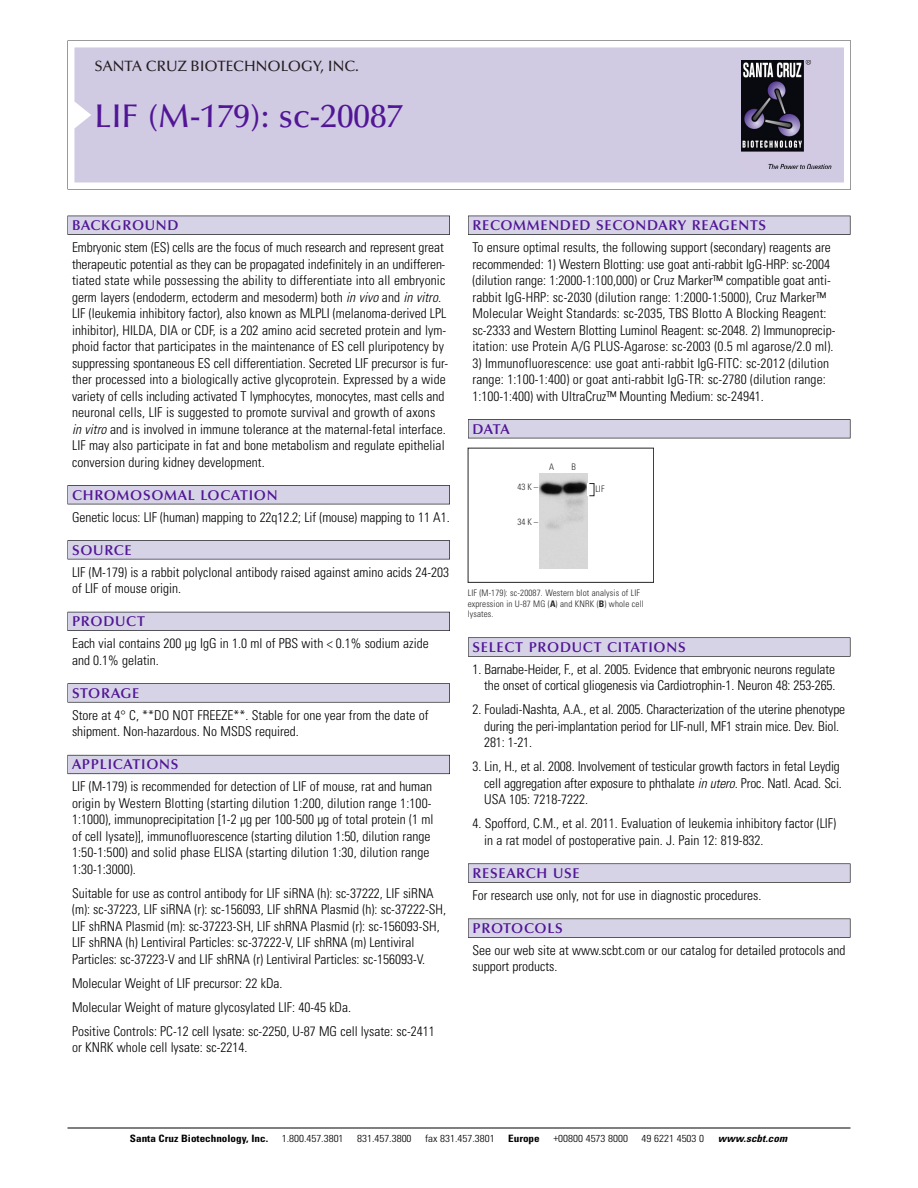
<style>
.page{position:relative;width:918px;height:1188px;background:#fff}
.page>*{position:absolute;margin:0;border:0;box-sizing:border-box;transform-origin:0 0}
.t1{font:500 33px "Optima";color:#511695}
.t2{font:500 15px "Optima";color:#231f20}
.t3{font:600 14.25px "Optima";letter-spacing:.05em;color:#511695}
.t4{font:300 condensed 13.5px/16.5px "Univers";color:#000}
.t5{font:300 condensed 10.2px "Univers";color:#000;scale:1.1 1}
.t6{font:700 condensed 10.2px "Univers";color:#000;scale:1.1 1}
.t7{font:italic 700 condensed 10.2px "Univers";letter-spacing:.005em;color:#000;scale:1.1 1}
.t8{font:9px/10.5px "Univers Condensed Light+KHAKDP";letter-spacing:.015em;color:#272627}
.s1{font-style:italic}
.s2{font-family:"Univers Condensed Bold+KJKVJS"}
</style>
<div class="page">
<svg style="left:68px;top:40px;width:783px;height:149px"></svg>
<div style="left:74px;top:47px;width:770px;height:135px;background:#d1cae3"></div>
<img style="left:741px;top:60px;width:90px;height:108px">
<div style="left:68px;top:216px;width:382px;height:19px;background:#525155"></div>
<div style="left:68px;top:216px;width:381px;height:18px;background:#d7d3e7"></div>
<div style="left:68px;top:485px;width:382px;height:19px;background:#525155"></div>
<div style="left:68px;top:486px;width:381px;height:18px;background:#d7d3e7"></div>
<div style="left:68px;top:540px;width:382px;height:19px;background:#545357"></div>
<div style="left:68px;top:541px;width:381px;height:18px;background:#d7d3e7"></div>
<div style="left:68px;top:612px;width:382px;height:19px;background:#54535a"></div>
<div style="left:68px;top:612px;width:381px;height:18px;background:#d7d3e7"></div>
<svg style="left:68px;top:683px;width:382px;height:20px"></svg>
<div style="left:68px;top:684px;width:381px;height:18px;background:#d7d3e7"></div>
<div style="left:68px;top:755px;width:382px;height:19px;background:#66646e"></div>
<div style="left:68px;top:755px;width:381px;height:18px;background:#d7d3e7"></div>
<div style="left:468px;top:216px;width:382px;height:19px;background:#525155"></div>
<div style="left:468px;top:216px;width:382px;height:18px;background:#d7d3e7"></div>
<div style="left:468px;top:419px;width:382px;height:19px;background:#525155"></div>
<div style="left:468px;top:420px;width:382px;height:18px;background:#d7d3e7"></div>
<div style="left:468px;top:637px;width:382px;height:20px;background:#666"></div>
<div style="left:468px;top:638px;width:382px;height:18px;background:#d7d3e7"></div>
<svg style="left:468px;top:863px;width:382px;height:20px"></svg>
<div style="left:468px;top:864px;width:382px;height:18px;background:#d7d3e7"></div>
<div style="left:468px;top:919px;width:382px;height:19px;background:#575759"></div>
<div style="left:468px;top:919px;width:382px;height:18px;background:#d7d3e7"></div>
<hr style="left:68px;top:1128px;width:782px;height:1px;background:#000">
<div style="left:468px;top:448px;width:186px;height:135px;border:1px solid #272627"></div>
<img style="left:539px;top:473px;width:49px;height:95px">
<p class="t2" style="left:94px;top:61px;width:266px">SANTA CRUZ BIOTECHNOLOGY, INC.</p>
<h1 class="t1" style="left:94px;top:103px;width:310px">LIF (M-179): sc-20087</h1>
<p class="t3" style="left:72px;top:219px;width:108px">BACKGROUND</p>
<p class="t4" style="left:72px;top:240px;width:378px">Embryonic stem (ES) cells are the focus of much research and represent great therapeutic potential as they can be propagated indefinitely in an undifferen&shy;tiated state while possessing the ability to differentiate into all embryonic germ layers (endoderm, ectoderm and mesoderm) both <span class="s1">in vivo</span> and <span class="s1">in vitro.<br></span>LIF (leukemia inhibitory factor), also known as MLPLI (melanoma-derived LPL inhibitor), HILDA, DIA or CDF, is a 202 amino acid secreted protein and lym&shy;phoid factor that participates in the maintenance of ES cell pluripotency by suppressing spontaneous ES cell differentiation. Secreted LIF precursor is fur&shy;ther processed into a biologically active glycoprotein. Expressed by a wide variety of cells including activated T lymphocytes, monocytes, mast cells and neuronal cells, LIF is suggested to promote survival and growth of axons<br><span class="s1">in vitro</span> and is involved in immune tolerance at the maternal-fetal interface.<br>LIF may also participate in fat and bone metabolism and regulate epithelial conversion during kidney development.</p>
<p class="t3" style="left:72px;top:489px;width:207px">CHROMOSOMAL LOCATION</p>
<p class="t4" style="left:72px;top:510px;width:379px">Genetic locus: LIF (human) mapping to 22q12.2; Lif (mouse) mapping to 11 A1.</p>
<p class="t3" style="left:72px;top:544px;width:61px">SOURCE</p>
<p class="t4" style="left:72px;top:565px;width:379px">LIF (M-179) is a rabbit polyclonal antibody raised against amino acids 24-203 of LIF of mouse origin.</p>
<p class="t3" style="left:72px;top:616px;width:74px">PRODUCT</p>
<p class="t4" style="left:72px;top:636px;width:358px">Each vial contains 200 µg IgG in 1.0 ml of PBS with &lt; 0.1% sodium azide and 0.1% gelatin.</p>
<p class="t3" style="left:72px;top:687px;width:69px">STORAGE</p>
<p class="t4" style="left:72px;top:708px;width:358px">Store at 4° C, **DO NOT FREEZE**. Stable for one year from the date of shipment. Non-hazardous. No MSDS required.</p>
<p class="t3" style="left:72px;top:759px;width:108px">APPLICATIONS</p>
<p class="t4" style="left:72px;top:779px;width:363px">LIF (M-179) is recommended for detection of LIF of mouse, rat and human origin by Western Blotting (starting dilution 1:200, dilution range 1:100- 1:1000), immunoprecipitation [1-2 µg per 100-500 µg of total protein (1 ml of cell lysate)], immunofluorescence (starting dilution 1:50, dilution range 1:50-1:500) and solid phase ELISA (starting dilution 1:30, dilution range 1:30-1:3000).</p>
<p class="t4" style="left:72px;top:886px;width:375px">Suitable for use as control antibody for LIF siRNA (h): sc-37222, LIF siRNA (m): sc-37223, LIF siRNA (r): sc-156093, LIF shRNA Plasmid (h): sc-37222-SH, LIF shRNA Plasmid (m): sc-37223-SH, LIF shRNA Plasmid (r): sc-156093-SH, LIF shRNA (h) Lentiviral Particles: sc-37222-V, LIF shRNA (m) Lentiviral Particles: sc-37223-V and LIF shRNA (r) Lentiviral Particles: sc-156093-V.</p>
<p class="t4" style="left:72px;top:972px;width:364px;line-height:24px">Molecular Weight of LIF precursor: 22 kDa.<br>Molecular Weight of mature glycosylated LIF: 40-45 kDa.<br>Positive Controls: PC-12 cell lysate: sc-2250, U-87 MG cell lysate: sc-2411</p>
<p class="t4" style="left:72px;top:1040px;width:177px">or KNRK whole cell lysate: sc-2214.</p>
<p class="t3" style="left:473px;top:219px;width:295px">RECOMMENDED SECONDARY REAGENTS</p>
<p class="t4" style="left:473px;top:240px;width:364px">To ensure optimal results, the following support (secondary) reagents are recommended: 1) Western Blotting: use goat anti-rabbit IgG-HRP: sc-2004 (dilution range: 1:2000-1:100,000) or Cruz Marker™ compatible goat anti&shy;rabbit IgG-HRP: sc-2030 (dilution range: 1:2000-1:5000), Cruz Marker™ Molecular Weight Standards: sc-2035, TBS Blotto A Blocking Reagent: sc-2333 and Western Blotting Luminol Reagent: sc-2048. 2) Immunoprecip&shy;itation: use Protein A/G PLUS-Agarose: sc-2003 (0.5 ml agarose/2.0 ml).</p>
<p class="t4" style="left:473px;top:356px;width:358px">3) Immunofluorescence: use goat anti-rabbit IgG-FITC: sc-2012 (dilution range: 1:100-1:400) or goat anti-rabbit IgG-TR: sc-2780 (dilution range:<br>1:100-1:400) with UltraCruz™ Mounting Medium: sc-24941.</p>
<p class="t3" style="left:473px;top:423px;width:39px">DATA</p>
<p class="t8" style="left:517px;top:482px;width:22px">43K–</p>
<p class="t8" style="left:517px;top:517px;width:22px">34K–</p>
<p class="t8" style="left:549px;top:462px;width:7px">A</p>
<p class="t8" style="left:572px;top:462px;width:6px">B</p>
<p class="t8" style="left:595px;top:484px;width:11px">LIF</p>
<p class="t8" style="left:468px;top:589px;width:178px">LIF (M-179): sc-20087. Western blot analysis of LIF expression in U-87 MG (<span class="s2">A</span>) and KNRK (<span class="s2">B</span>) whole cell lysates.</p>
<p class="t3" style="left:473px;top:641px;width:215px">SELECT PRODUCT CITATIONS</p>
<p class="t4" style="left:473px;top:662px;width:364px;text-align:right">1. Barnabe-Heider, F., et al. 2005. Evidence that embryonic neurons regulate the onset of cortical gliogenesis via Cardiotrophin-1. Neuron 48: 253-265.</p>
<p class="t4" style="left:484px;top:703px;width:363px;text-indent:-12px">2. Fouladi-Nashta, A.A., et al. 2005. Characterization of the uterine phenotype during the peri-implantation period for LIF-null, MF1 strain mice. Dev. Biol.<br>281: 1-21.</p>
<p class="t4" style="left:484px;top:760px;width:359px;text-indent:-12px">3. Lin, H., et al. 2008. Involvement of testicular growth factors in fetal Leydig cell aggregation after exposure to phthalate <span class="s1">in utero.</span> Proc. Natl. Acad. Sci.<br>USA 105: 7218-7222.</p>
<p class="t4" style="left:484px;top:817px;width:354px;text-indent:-12px">4. Spofford, C.M., et al. 2011. Evaluation of leukemia inhibitory factor (LIF) in a rat model of postoperative pain. J. Pain 12: 819-832.</p>
<p class="t3" style="left:473px;top:867px;width:109px">RESEARCH USE</p>
<p class="t4" style="left:473px;top:888px;width:290px">For research use only, not for use in diagnostic procedures.</p>
<p class="t3" style="left:473px;top:922px;width:92px">PROTOCOLS</p>
<p class="t4" style="left:473px;top:943px;width:375px">See our web site at www.scbt.com or our catalog for detailed protocols and support products.</p>
<p class="t6" style="left:130px;top:1135px;width:127px">Santa Cruz Biotechnology, Inc.</p>
<p class="t5" style="left:282px;top:1135px;width:58px">1.800.457.3801</p>
<p class="t5" style="left:357px;top:1135px;width:51px">831.457.3800</p>
<p class="t5" style="left:425px;top:1135px;width:65px">fax 831.457.3801</p>
<p class="t6" style="left:508px;top:1135px;width:30px">Europe</p>
<p class="t5" style="left:553px;top:1135px;width:69px">+00800 4573 8000</p>
<p class="t5" style="left:642px;top:1135px;width:58px">49 6221 4503 0</p>
<p class="t7" style="left:718px;top:1135px;width:64px">www.scbt.com</p>
</div>
